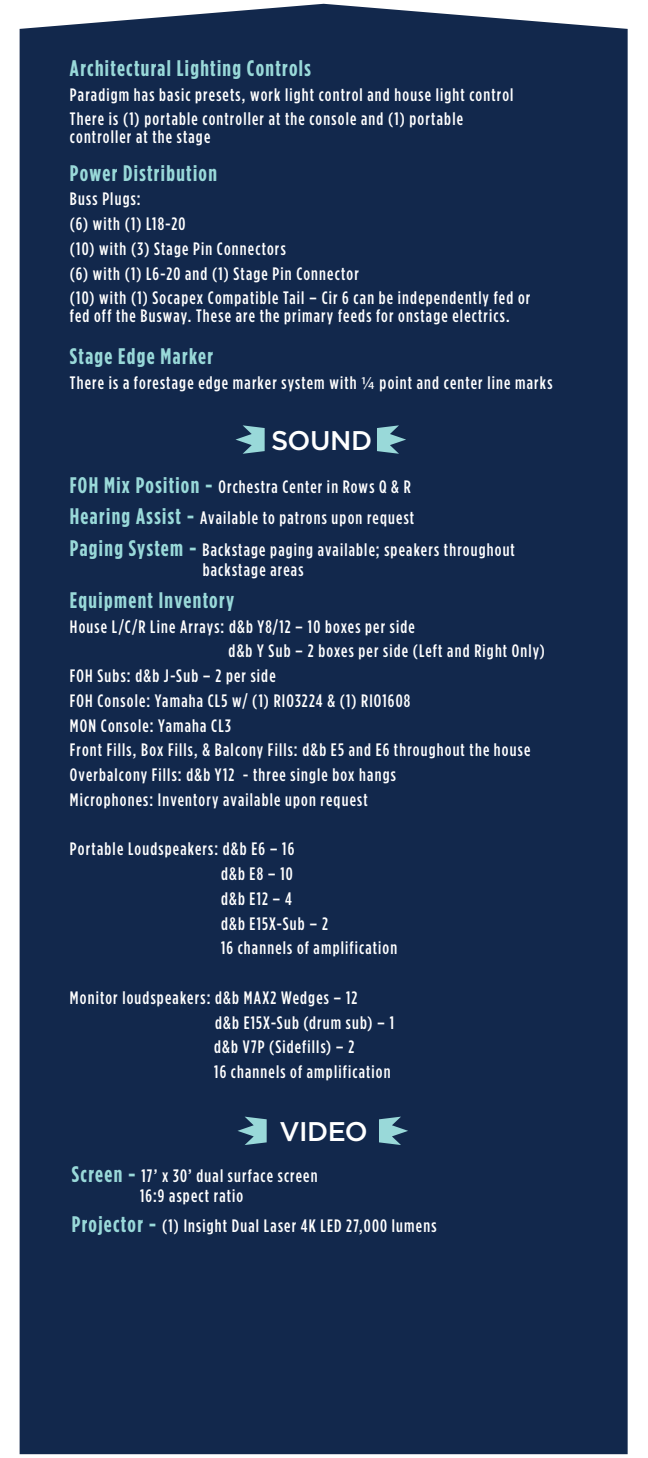
<style>
.page{position:relative;width:648px;height:1458px;background:#fff}
.page>*{position:absolute;margin:0;border:0;box-sizing:border-box;transform-origin:0 0}
.t1{font:500 27px "Gotham HTF";letter-spacing:-.02em;color:#fff}
.t2{font:700 condensed 22.5px "Gotham HTF";letter-spacing:.06em;color:#99d9d9}
.t3{font:500 condensed 18px/24.8px "Gotham HTF";letter-spacing:.065em;color:#fff}
.s1{font-family:"Myriad Pro";font-weight:400;font-stretch:normal}
.s2{font-weight:700;font-size:22.5px;color:#99d9d9}
</style>
<div class="page">
<div style="left:20px;top:4px;width:608px;height:1450px;background:#12284c"></div>
<svg style="left:377px;top:425px;width:29px;height:29px"></svg>
<svg style="left:235px;top:425px;width:30px;height:29px"></svg>
<svg style="left:379px;top:1117px;width:29px;height:28px"></svg>
<svg style="left:237px;top:1117px;width:30px;height:28px"></svg>
<p class="t2" style="left:70px;top:55px;width:242px">Architectural Lighting Controls</p>
<p class="t3" style="left:70px;top:82px;width:445px">Paradigm has basic presets, work light control and house light control<br>There is (1) portable controller at the console and (1) portable</p>
<p class="t3" style="left:70px;top:124px;width:142px">controller at the stage</p>
<p class="t2" style="left:70px;top:160px;width:148px">Power Distribution</p>
<p class="t3" style="left:70px;top:186px;width:462px">Buss Plugs:<br>(6) with (1) L18-20<br>(10) with (3) Stage Pin Connectors<br>(6) with (1) L6-20 and (1) Stage Pin Connector<br>(10) with (1) Socapex Compatible Tail – Cir 6 can be independently fed or</p>
<p class="t3" style="left:70px;top:303px;width:441px">fed off the Busway. These are the primary feeds for onstage electrics.</p>
<p class="t2" style="left:70px;top:343px;width:145px">Stage Edge Marker</p>
<p class="t3" style="left:70px;top:370px;width:484px">There is a forestage edge marker system with <span class="s1">¼</span> point and center line marks</p>
<h1 class="t1" style="left:271px;top:425px;width:103px">SOUND</h1>
<p class="t3" style="left:70px;top:470px;width:447px;line-height:31.5px"><span class="s2">FOH Mix Position -</span> Orchestra Center in Rows Q &amp; R<br><span class="s2">Hearing Assist -</span> Available to patrons upon request<br><span class="s2">Paging System -</span> Backstage paging available; speakers throughout</p>
<p class="t3" style="left:203px;top:557px;width:102px">backstage areas</p>
<p class="t2" style="left:70px;top:587px;width:166px">Equipment Inventory</p>
<p class="t3" style="left:70px;top:614px;width:346px">House L/C/R Line Arrays: d&amp;b Y8/12 – 10 boxes per side</p>
<p class="t3" style="left:229px;top:638px;width:318px">d&amp;b Y Sub – 2 boxes per side (Left and Right Only)</p>
<p class="t3" style="left:70px;top:663px;width:207px">FOH Subs: d&amp;b J-Sub – 2 per side</p>
<p class="t3" style="left:70px;top:688px;width:342px">FOH Console: Yamaha CL5 w/ (1) RIO3224 &amp; (1) RIO1608</p>
<p class="t3" style="left:70px;top:713px;width:162px">MON Console: Yamaha CL3</p>
<p class="t3" style="left:70px;top:737px;width:462px">Front Fills, Box Fills, &amp; Balcony Fills: d&amp;b E5 and E6 throughout the house</p>
<p class="t3" style="left:70px;top:762px;width:327px">Overbalcony Fills: d&amp;b Y12 - three single box hangs</p>
<p class="t3" style="left:70px;top:787px;width:299px">Microphones: Inventory available upon request</p>
<p class="t3" style="left:221px;top:836px;width:178px;text-indent:-151px">Portable Loudspeakers: d&amp;b E6 – 16<br>d&amp;b E8 – 10<br>d&amp;b E12 – 4<br>d&amp;b E15X-Sub – 2<br>16 channels of amplification</p>
<p class="t3" style="left:214px;top:985px;width:181px;text-indent:-144px">Monitor loudspeakers: d&amp;b MAX2 Wedges – 12<br>d&amp;b E15X-Sub (drum sub) – 1 d&amp;b V7P (Sidefills) – 2<br>16 channels of amplification</p>
<h1 class="t1" style="left:280px;top:1116px;width:90px">VIDEO</h1>
<p class="t3" style="left:72px;top:1165px;width:247px;line-height:20.2px;text-align:center"><span class="s2">Screen -</span> 17’ x 30’ dual surface screen<br>16:9 aspect ratio</p>
<p class="t3" style="left:72px;top:1213px;width:366px"><span class="s2">Projector -</span> (1) Insight Dual Laser 4K LED 27,000 lumens</p>
</div>
